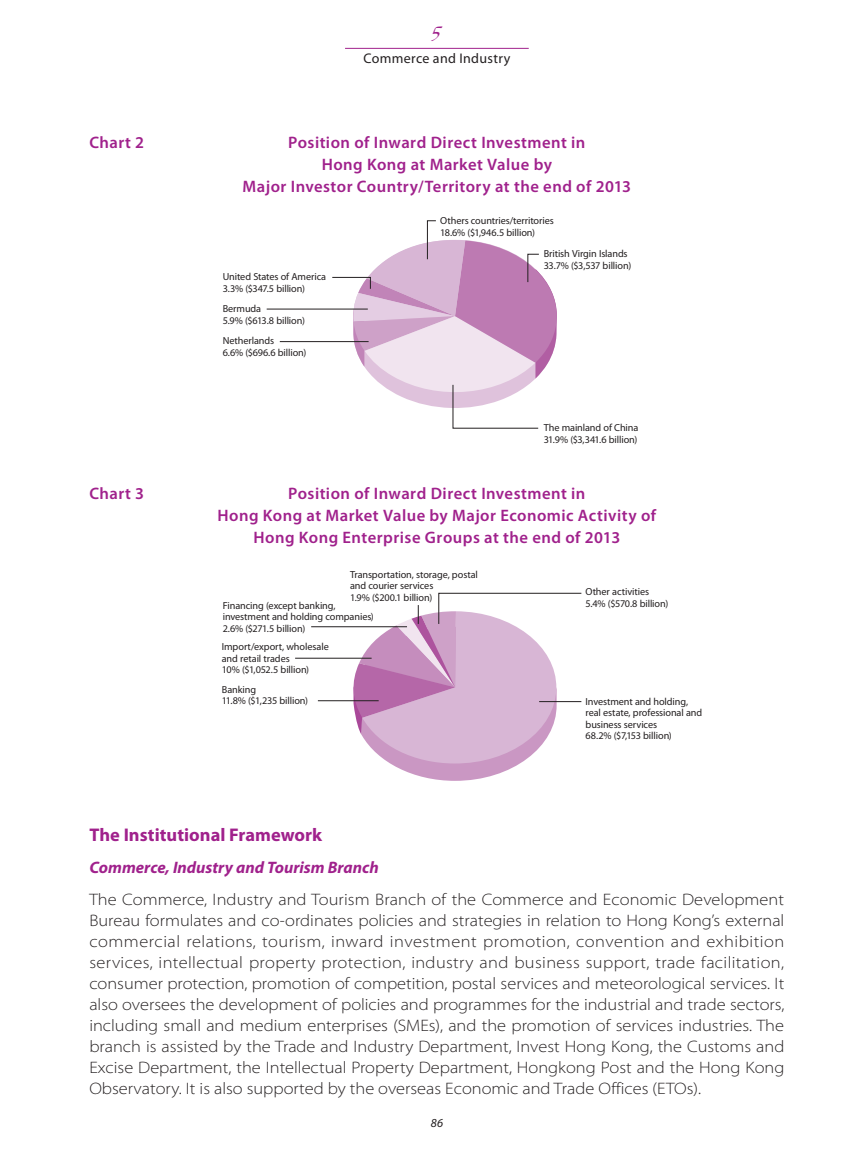
<style>
.page{position:relative;width:844px;height:1166px;background:#fff}
.page>*{position:absolute;margin:0;border:0;box-sizing:border-box;transform-origin:0 0}
.t1{font:26.25px "Diskus LT Std";color:#a0218c}
.t2{font:700 18.38px "Myriad Pro";color:#a0218c}
.t3{font:300 semi-expanded 16.62px/21px "Myriad Pro";color:#231f20;text-align:justify}
.t4{font:600 16.62px/21.9px "Myriad Pro";letter-spacing:.03em;color:#a0218c;text-align:center}
.t5{font:italic 700 16.62px "Myriad Pro";color:#a0218c}
.t6{font:600 15.05px/17.7px "Myriad Pro";letter-spacing:-.01em;color:#a0218c;text-align:center;scale:1.18 1}
.t7{font:14px "Myriad Pro";letter-spacing:.02em;color:#231f20}
.t8{font:italic 12.25px "Myriad Pro";color:#231f20}
.t9{font:10.15px/11.5px "Myriad Pro";letter-spacing:-.01em;color:#231f20}
</style>
<div class="page">
<hr style="left:345px;top:48px;width:183px;height:1px;background:#a0218c">
<svg style="left:331px;top:220px;width:226px;height:209px"></svg>
<hr style="left:266px;top:309px;width:102px;height:1px;background:#231f20">
<hr style="left:280px;top:341px;width:88px;height:1px;background:#231f20">
<hr style="left:318px;top:700px;width:60px;height:1px;background:#231f20">
<hr style="left:295px;top:658px;width:76px;height:1px;background:#231f20">
<svg style="left:350px;top:592px;width:232px;height:189px"></svg>
<hr style="left:311px;top:626px;width:96px;height:1px;background:#231f20">
<h1 class="t1" style="left:432px;top:16px;width:10px">5</h1>
<p class="t7" style="left:363px;top:50px;width:148px">Commerce and Industry</p>
<p class="t4" style="left:89px;top:131px;width:56px">Chart 2</p>
<p class="t4" style="left:242px;top:131px;width:390px">Position of Inward Direct Investment in<br>Hong Kong at Market Value by<br>Major Investor Country/Territory at the end of 2013</p>
<p class="t6" style="left:261px;top:159px;width:326px">Hong Kong at Market Value by<br>Major Investor Country/Territory at the end of 2013</p>
<p class="t9" style="left:440px;top:215px;width:115px">Others countries/territories<br>18.6% ($1,946.5 billion)</p>
<p class="t9" style="left:223px;top:271px;width:105px">United States of America<br>3.3% ($347.5 billion)</p>
<p class="t9" style="left:223px;top:303px;width:84px">Bermuda<br>5.9% ($613.8 billion)</p>
<p class="t9" style="left:223px;top:335px;width:85px">Netherlands<br>6.6% ($696.6 billion)</p>
<p class="t9" style="left:543px;top:248px;width:89px">British Virgin Islands<br>33.7% ($3,537 billion)</p>
<p class="t9" style="left:543px;top:422px;width:96px">The mainland of China<br>31.9% ($3,341.6 billion)</p>
<p class="t4" style="left:89px;top:482px;width:56px">Chart 3</p>
<p class="t4" style="left:217px;top:482px;width:440px">Position of Inward Direct Investment in<br>Hong Kong at Market Value by Major Economic Activity of<br>Hong Kong Enterprise Groups at the end of 2013</p>
<p class="t6" style="left:235px;top:505px;width:370px">Position of Inward Direct Investment in<br>Hong Kong at Market Value by Major Economic Activity of</p>
<p class="t9" style="left:350px;top:568px;width:129px">Transportation, storage, postal and courier services<br>1.9% ($200.1 billion)</p>
<p class="t9" style="left:585px;top:586px;width:65px">Other activities</p>
<p class="t9" style="left:223px;top:599px;width:114px">Financing (except banking,</p>
<p class="t9" style="left:585px;top:597px;width:84px">5.4% ($570.8 billion)</p>
<p class="t9" style="left:223px;top:611px;width:152px">investment and holding companies)<br>2.6% ($271.5 billion)</p>
<p class="t9" style="left:222px;top:640px;width:108px">Import/export, wholesale and retail trades<br>10% ($1,052.5 billion)</p>
<p class="t9" style="left:222px;top:683px;width:88px">Banking<br>11.8% ($1,235 billion)</p>
<p class="t9" style="left:585px;top:695px;width:118px">Investment and holding, real estate, professional and business services<br>68.2% ($7,153 billion)</p>
<p class="t2" style="left:89px;top:823px;width:234px">The Institutional Framework</p>
<p class="t5" style="left:89px;top:856px;width:291px">Commerce, Industry and Tourism Branch</p>
<p class="t3" style="left:89px;top:889px;width:696px">The Commerce, Industry and Tourism Branch of the Commerce and Economic Development Bureau formulates and co-ordinates policies and strategies in relation to Hong Kong’s external commercial relations, tourism, inward investment promotion, convention and exhibition services, intellectual property protection, industry and business support, trade facilitation, consumer protection, promotion of competition, postal services and meteorological services. It also oversees the development of policies and programmes for the industrial and trade sectors, including small and medium enterprises (SMEs), and the promotion of services industries. The branch is assisted by the Trade and Industry Department, Invest Hong Kong, the Customs and Excise Department, the Intellectual Property Department, Hongkong Post and the Hong Kong Observatory. It is also supported by the overseas Economic and Trade Offices (ETOs).</p>
<p class="t8" style="left:430px;top:1115px;width:14px">86</p>
</div>
